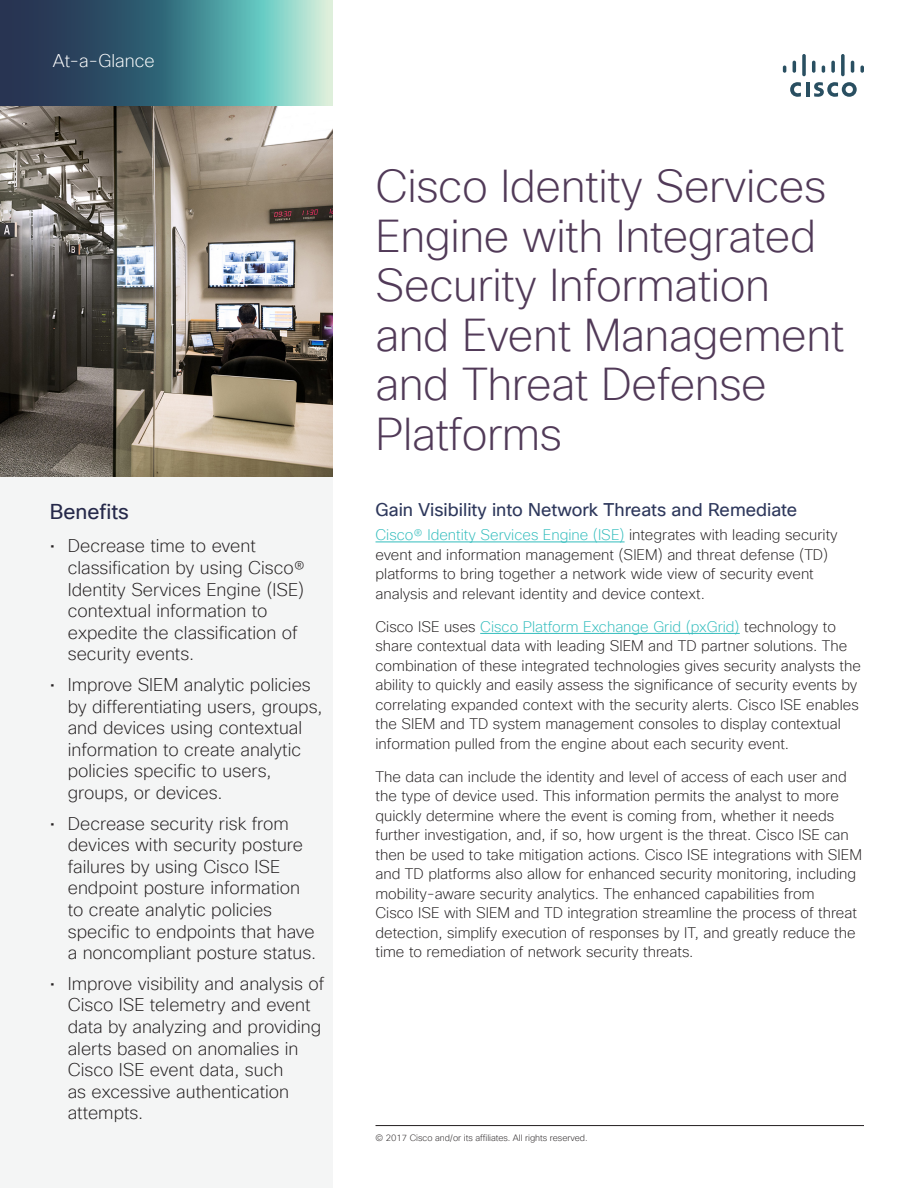
<style>
.page{position:relative;width:918px;height:1188px;background:#fff}
.page>*{position:absolute;margin:0;border:0;box-sizing:border-box;transform-origin:0 0}
.Head_4{font:200 45px/49.5px "Cisco Sans TT";letter-spacing:-.01em;color:#513a58}
.side_bar_head{font:21px "Cisco Sans TT";color:#26294a}
.t1{font:200 18px/21.6px "Cisco Sans TT";color:#231f20}
.Subhead_1{font:18px "Cisco Sans TT";color:#2e385c}
.Diagram_title{font:200 18px "Cisco Sans TT";color:#fff}
.Body_1{font:200 15px/19.5px "Cisco Sans TT";color:#231f20}
.t2{font:200 9px "Cisco Sans TT";letter-spacing:-.005em;color:#231f20}
.s1{color:#33bdbd}
</style>
<div class="page">
<div style="left:0;top:106px;width:333px;height:1082px;background:#f4f5f5"></div>
<svg style="left:0;top:0;width:333px;height:106px;background:#4e7f8a"></svg>
<hr style="left:376px;top:542px;width:249px;height:1px;background:#33bdbd">
<hr style="left:480px;top:633px;width:260px;height:1px;background:#33bdbd">
<hr style="left:806px;top:82px;width:3px;height:15px;background:#294f61">
<svg style="left:790px;top:82px;width:11px;height:15px"></svg>
<svg style="left:814px;top:82px;width:43px;height:15px"></svg>
<svg style="left:783px;top:66px;width:3px;height:7px"></svg>
<svg style="left:793px;top:61px;width:3px;height:12px"></svg>
<svg style="left:802px;top:54px;width:4px;height:22px"></svg>
<svg style="left:812px;top:61px;width:3px;height:12px"></svg>
<svg style="left:822px;top:66px;width:3px;height:7px"></svg>
<svg style="left:831px;top:61px;width:4px;height:12px"></svg>
<svg style="left:841px;top:54px;width:4px;height:22px"></svg>
<svg style="left:851px;top:61px;width:3px;height:12px"></svg>
<svg style="left:860px;top:66px;width:4px;height:7px"></svg>
<img style="left:0;top:106px;width:333px;height:371px">
<hr style="left:376px;top:1125px;width:488px;height:1px;background:#231f20">
<p class="Diagram_title" style="left:53px;top:49px;width:103px">At-a-Glance</p>
<p class="side_bar_head" style="left:50px;top:498px;width:81px">Benefits</p>
<p class="t1" style="left:68px;top:536px;width:239px;text-indent:-18px">• Decrease time to event classification by using Cisco®<br>Identity Services Engine (ISE) contextual information to expedite the classification of security events.</p>
<p class="t1" style="left:68px;top:674px;width:256px;text-indent:-18px">• Improve SIEM analytic policies by differentiating users, groups, and devices using contextual information to create analytic policies specific to users, groups, or devices.</p>
<p class="t1" style="left:68px;top:813px;width:250px;text-indent:-18px">• Decrease security risk from devices with security posture failures by using Cisco ISE endpoint posture information to create analytic policies specific to endpoints that have a noncompliant posture status.</p>
<p class="t1" style="left:68px;top:973px;width:258px;text-indent:-18px">• Improve visibility and analysis of<br>Cisco ISE telemetry and event data by analyzing and providing alerts based on anomalies in<br>Cisco ISE event data, such<br>as excessive authentication attempts.</p>
<p class="Head_4" style="left:376px;top:163px;width:471px">Cisco Identity Services<br>Engine with Integrated<br>Security Information and Event Management and Threat Defense<br>Platforms</p>
<p class="Subhead_1" style="left:376px;top:498px;width:423px">Gain Visibility into Network Threats and Remediate</p>
<p class="Body_1" style="left:376px;top:526px;width:464px"><span class="s1">Cisco® Identity Services Engine (ISE)</span> integrates with leading security event and information management (SIEM) and threat defense (TD) platforms to bring together a network wide view of security event analysis and relevant identity and device context.</p>
<p class="Body_1" style="left:376px;top:617px;width:487px">Cisco ISE uses <span class="s1">Cisco Platform Exchange Grid (pxGrid)</span> technology to share contextual data with leading SIEM and TD partner solutions. The combination of these integrated technologies gives security analysts the ability to quickly and easily assess the significance of security events by correlating expanded context with the security alerts. Cisco ISE enables the SIEM and TD system management consoles to display contextual information pulled from the engine about each security event.</p>
<p class="Body_1" style="left:376px;top:767px;width:488px">The data can include the identity and level of access of each user and the type of device used. This information permits the analyst to more quickly determine where the event is coming from, whether it needs further investigation, and, if so, how urgent is the threat. Cisco ISE can then be used to take mitigation actions. Cisco ISE integrations with SIEM and TD platforms also allow for enhanced security monitoring, including mobility-aware security analytics. The enhanced capabilities from<br>Cisco ISE with SIEM and TD integration streamline the process of threat detection, simplify execution of responses by IT, and greatly reduce the time to remediation of network security threats.</p>
<p class="t2" style="left:376px;top:1132px;width:214px">© 2017 Cisco and/or its affiliates. All rights reserved.</p>
</div>
